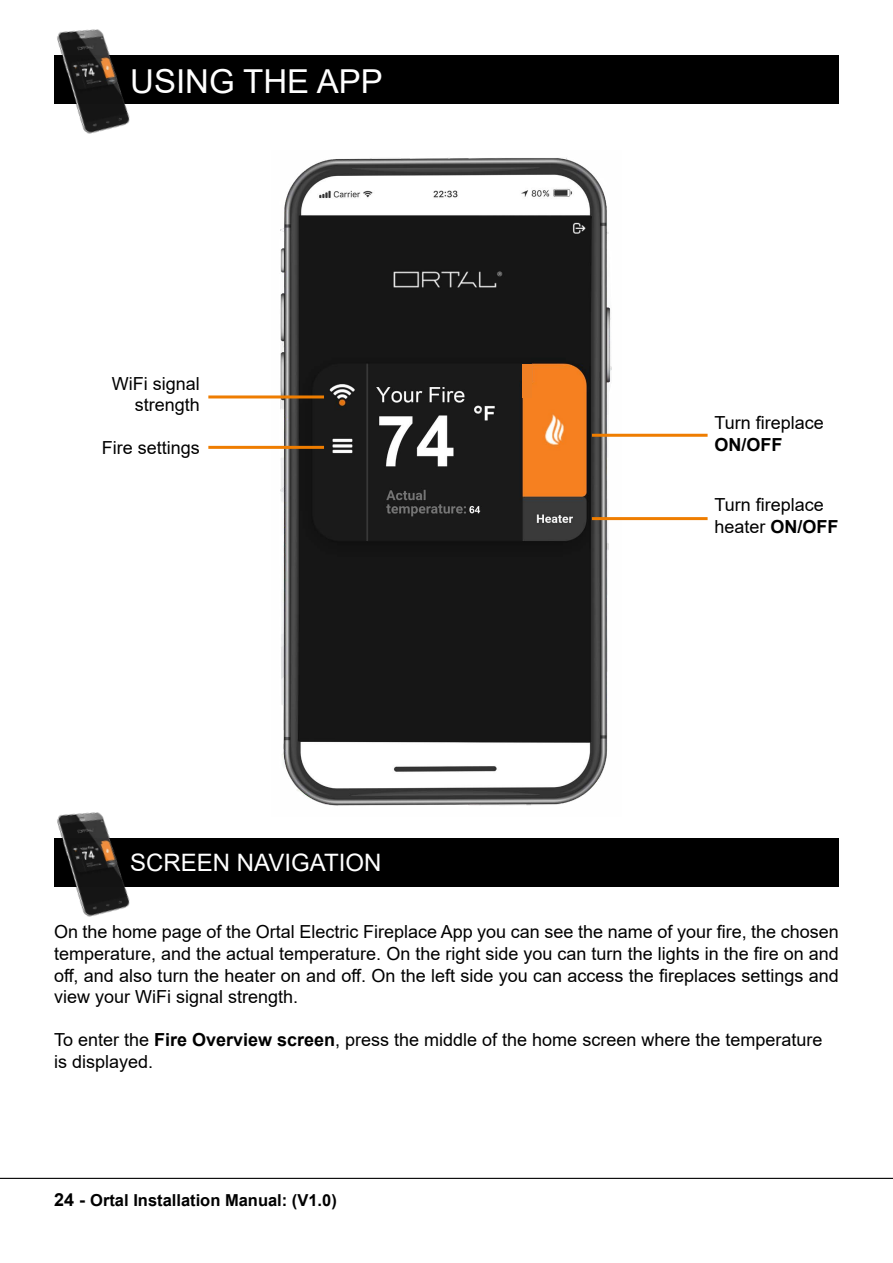
<style>
.page{position:relative;width:893px;height:1263px;background:#fff}
.page>*{position:absolute;margin:0;border:0;box-sizing:border-box;transform-origin:0 0}
.t1{font:33px "Arial";color:#fff}
.t2{font:24px "Arial";color:#fff}
.t3{font:18px/21.6px "Arial";color:#000}
.t4{font:700 18px "Arial";color:#000}
.t5{font:700 16.5px "Arial";color:#000}
.s1{font-weight:700}
.s2{font-size:18px}
</style>
<div class="page">
<hr style="left:0;top:1178px;width:893px;height:1px;background:#000">
<div style="left:54px;top:55px;width:785px;height:49px;background:#000"></div>
<img style="left:57px;top:29px;width:73px;height:105px">
<img style="left:272px;top:158px;width:349px;height:648px">
<div style="left:54px;top:838px;width:785px;height:49px;background:#000"></div>
<img style="left:57px;top:812px;width:73px;height:105px">
<hr style="left:208px;top:446px;width:116px;height:3px;background:#ef7d00">
<hr style="left:208px;top:395px;width:116px;height:3px;background:#ef7d00">
<hr style="left:592px;top:434px;width:116px;height:3px;background:#ef7d00">
<hr style="left:592px;top:517px;width:116px;height:3px;background:#ef7d00">
<div style="left:522px;top:364px;width:10px;height:34px;background:#f08024"></div>
<h1 class="t1" style="left:130px;top:58px;width:254px">USING THE APP</h1>
<p class="t3" style="left:112px;top:372px;width:90px;text-align:right">WiFi signal strength</p>
<p class="t3" style="left:102px;top:436px;width:100px">Fire settings</p>
<h2 class="t2" style="left:130px;top:846px;width:253px">SCREEN NAVIGATION</h2>
<p class="t3" style="left:714px;top:412px;width:111px">Turn fireplace</p>
<p class="t4" style="left:714px;top:432px;width:70px">ON/OFF</p>
<p class="t3" style="left:714px;top:494px;width:126px">Turn fireplace heater <span class="s1">ON/OFF</span></p>
<p class="t3" style="left:54px;top:921px;width:786px;text-align:justify">On the home page of the Ortal Electric Fireplace App you can see the name of your fire, the chosen temperature, and the actual temperature. On the right side you can turn the lights in the fire on and off, and also turn the heater on and off. On the left side you can access the fireplaces settings and view your WiFi signal strength.</p>
<p class="t3" style="left:54px;top:1029px;width:770px">To enter the <span class="s1">Fire Overview screen</span>, press the middle of the home screen where the temperature is displayed.</p>
<p class="t5" style="left:54px;top:1189px;width:284px"><span class="s2">24 -</span> Ortal Installation Manual: (V1.0)</p>
</div>
